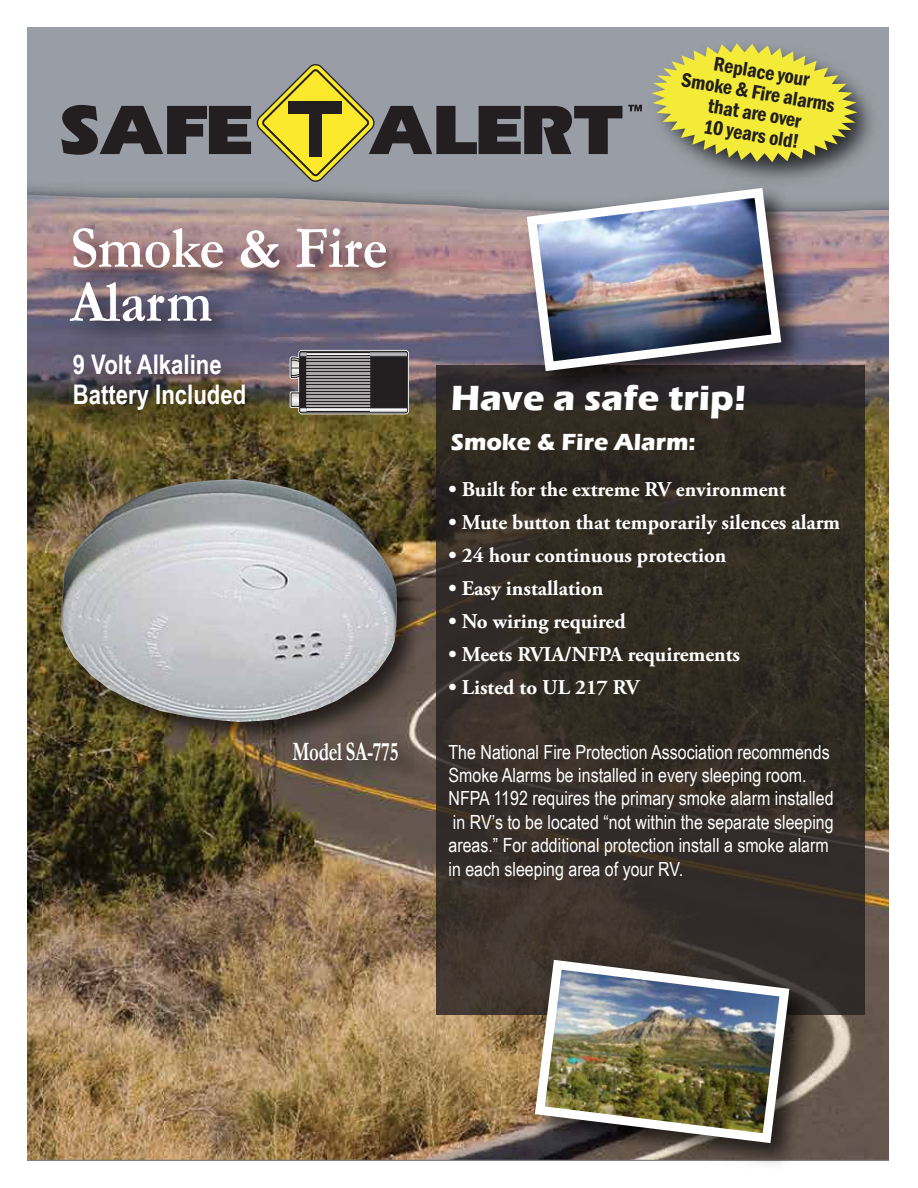
<style>
.page{position:relative;width:918px;height:1188px;background:#fff}
.page>*{position:absolute;margin:0;border:0;box-sizing:border-box;transform-origin:0 0}
.t1{font:700 60px/54px "Garamond";color:#fff;scale:.9 1}
.t2{font:700 36px "Eras ITC";color:#fff}
.t3{font:700 27px/30px "Arial Narrow";color:#fff}
.t4{font:700 26.85px "Garamond";letter-spacing:-.02em;color:#fff;scale:.7 1}
.t5{font:700 24px "Eras ITC";color:#fff}
.t6{font:700 21px "Adobe Garamond Pro";color:#fff}
.t7{font:600 condensed 20.25px/21px "Franklin Gothic";color:#231f20;text-align:center}
.t8{font:19.5px/23.4px "Arial Narrow";color:#fff}
</style>
<div class="page">
<div style="left:2px;top:0;width:916px;height:255px;background:#999ea6"></div>
<img style="left:27px;top:194px;width:863px;height:966px">
<img style="left:640px;top:31px;width:250px;height:165px">
<svg style="left:652px;top:43px;width:205px;height:119px"></svg>
<img style="left:58px;top:206px;width:377px;height:171px">
<svg style="left:61px;top:64px;width:561px;height:118px"></svg>
<div style="left:288px;top:101px;width:54px;height:13px;background:#231f20"></div>
<div style="left:309px;top:101px;width:13px;height:55px;background:#231f20"></div>
<svg style="left:628px;top:105px;width:14px;height:6px"></svg>
<img style="left:281px;top:756px;width:150px;height:47px">
<svg style="left:436px;top:365px;width:429px;height:650px;background:#332c25"></svg>
<div style="left:0;top:3px;width:27px;height:1185px;background:#fff"></div>
<div style="left:890px;top:0;width:28px;height:1188px;background:#fff"></div>
<div style="left:0;top:0;width:918px;height:27px;background:#fff"></div>
<img style="left:35px;top:440px;width:410px;height:316px">
<img style="left:61px;top:479px;width:336px;height:243px">
<img style="left:61px;top:339px;width:539px;height:126px">
<div style="left:298px;top:350px;width:111px;height:64px;border:3px solid #fff;border-radius:2px"></div>
<svg style="left:288px;top:351px;width:120px;height:63px;background:#6c6969"></svg>
<div style="left:299px;top:351px;width:109px;height:62px;border:1px solid #231f20;border-radius:2px"></div>
<img style="left:523px;top:948px;width:299px;height:216px">
<svg style="left:535px;top:960px;width:254px;height:183px"></svg>
<img style="left:545px;top:970px;width:234px;height:163px">
<img style="left:515px;top:176px;width:299px;height:228px">
<svg style="left:527px;top:188px;width:254px;height:183px"></svg>
<img style="left:537px;top:198px;width:234px;height:163px">
<h1 class="t1" style="left:70px;top:221px;width:354px">Smoke &amp; Fire<br>Alarm</h1>
<h3 class="t3" style="left:73px;top:348px;width:175px">9 Volt Alkaline<br>Battery Included</h3>
<h3 class="t4" style="left:293px;top:733px;width:153px">Model SA-775</h3>
<p class="t7" style="left:687px;top:49px;width:157px;rotate:9deg">Replace your<br>Smoke &amp; Fire alarms that are over<br>10 years old!</p>
<h2 class="t2" style="left:451px;top:378px;width:297px">Have a safe trip!</h2>
<p class="t5" style="left:451px;top:428px;width:246px">Smoke &amp; Fire Alarm:</p>
<p class="t6" style="left:448px;top:477px;width:339px">• Built for the extreme RV environment</p>
<p class="t6" style="left:448px;top:510px;width:393px">• Mute button that temporarily silences alarm</p>
<p class="t6" style="left:448px;top:543px;width:279px">• 24 hour continuous protection</p>
<p class="t6" style="left:448px;top:576px;width:156px">• Easy installation</p>
<p class="t6" style="left:448px;top:609px;width:179px">• No wiring required</p>
<p class="t6" style="left:448px;top:642px;width:293px">• Meets RVIA/NFPA requirements</p>
<p class="t6" style="left:448px;top:675px;width:192px">• Listed to UL 217 RV</p>
<p class="t8" style="left:448px;top:739px;width:387px">The National Fire Protection Association recommends Smoke Alarms be installed in every sleeping room.<br>NFPA 1192 requires the primary smoke alarm installed in RV’s to be located “not within the separate sleeping areas.” For additional protection install a smoke alarm in each sleeping area of your RV.</p>
</div>
